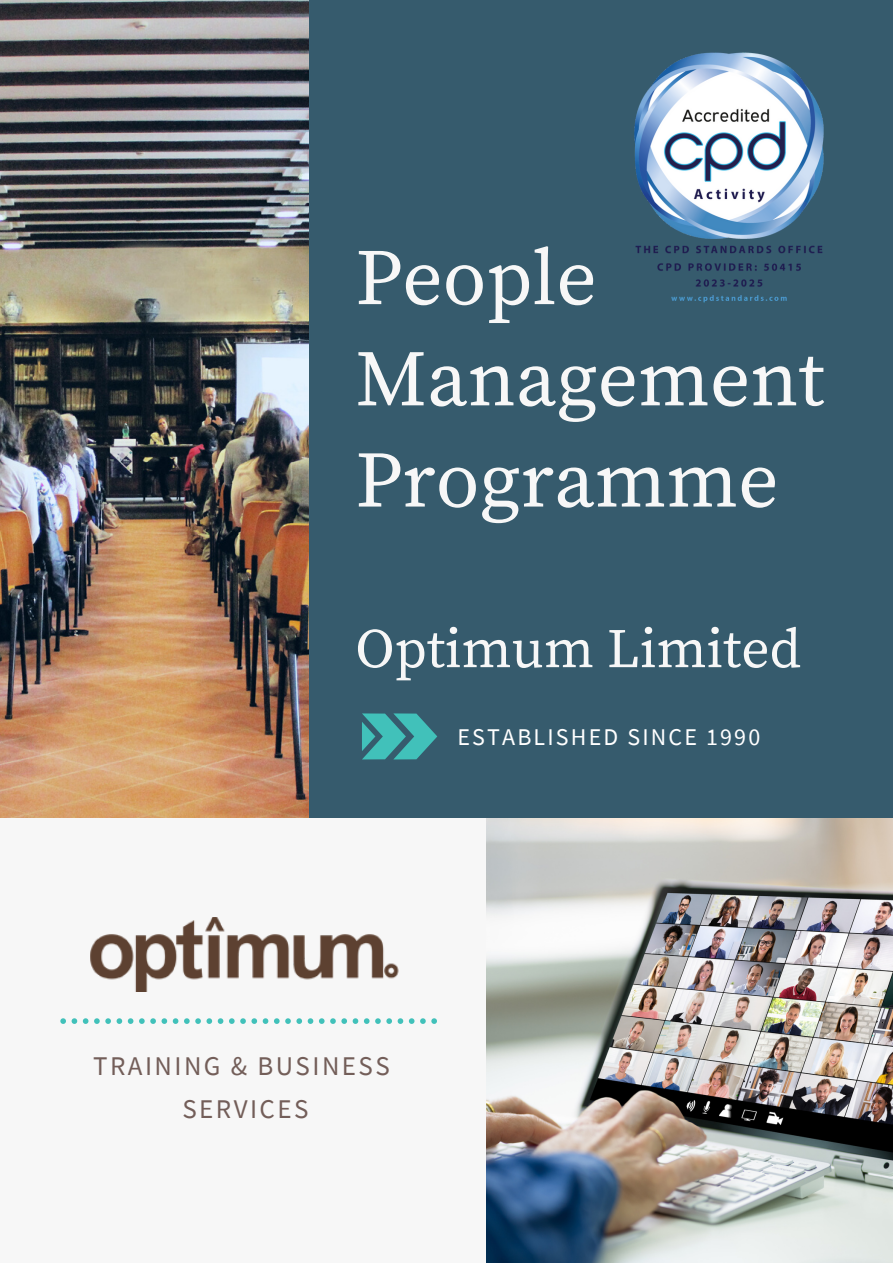
<style>
.page{position:relative;width:893px;height:1264px;background:#fff}
.page>*{position:absolute;margin:0;border:0;box-sizing:border-box;transform-origin:0 0}
.t1{font:79.5px/101.1px "Source Serif Pro";color:#f7f7f7}
.t2{font:55.5px "Source Serif Pro";color:#f7f7f7}
.t3{font:27px "Source Sans Pro";letter-spacing:.09em;color:#735e59}
.t4{font:24px "Source Sans Pro";letter-spacing:.09em;color:#fff}
</style>
<div class="page">
<div style="left:0;top:0;width:892px;height:1262px;background:#365b6d"></div>
<img style="left:486px;top:818px;width:406px;height:444px">
<img style="left:0;top:0;width:309px;height:818px">
<div style="left:0;top:818px;width:486px;height:444px;background:#f7f7f7"></div>
<img style="left:90px;top:918px;width:309px;height:73px">
<svg style="left:60px;top:1018px;width:377px;height:5px"></svg>
<img style="left:634px;top:52px;width:190px;height:251px">
<svg style="left:362px;top:713px;width:75px;height:46px"></svg>
<p class="t1" style="left:355px;top:230px;width:470px">People<br>Management<br>Programme</p>
<p class="t2" style="left:355px;top:616px;width:447px">Optimum Limited</p>
<p class="t4" style="left:457px;top:721px;width:304px">ESTABLISHED SINCE 1990</p>
<p class="t3" style="left:93px;top:1048px;width:298px">TRAINING &amp; BUSINESS</p>
<p class="t3" style="left:182px;top:1090px;width:127px">SERVICES</p>
</div>
